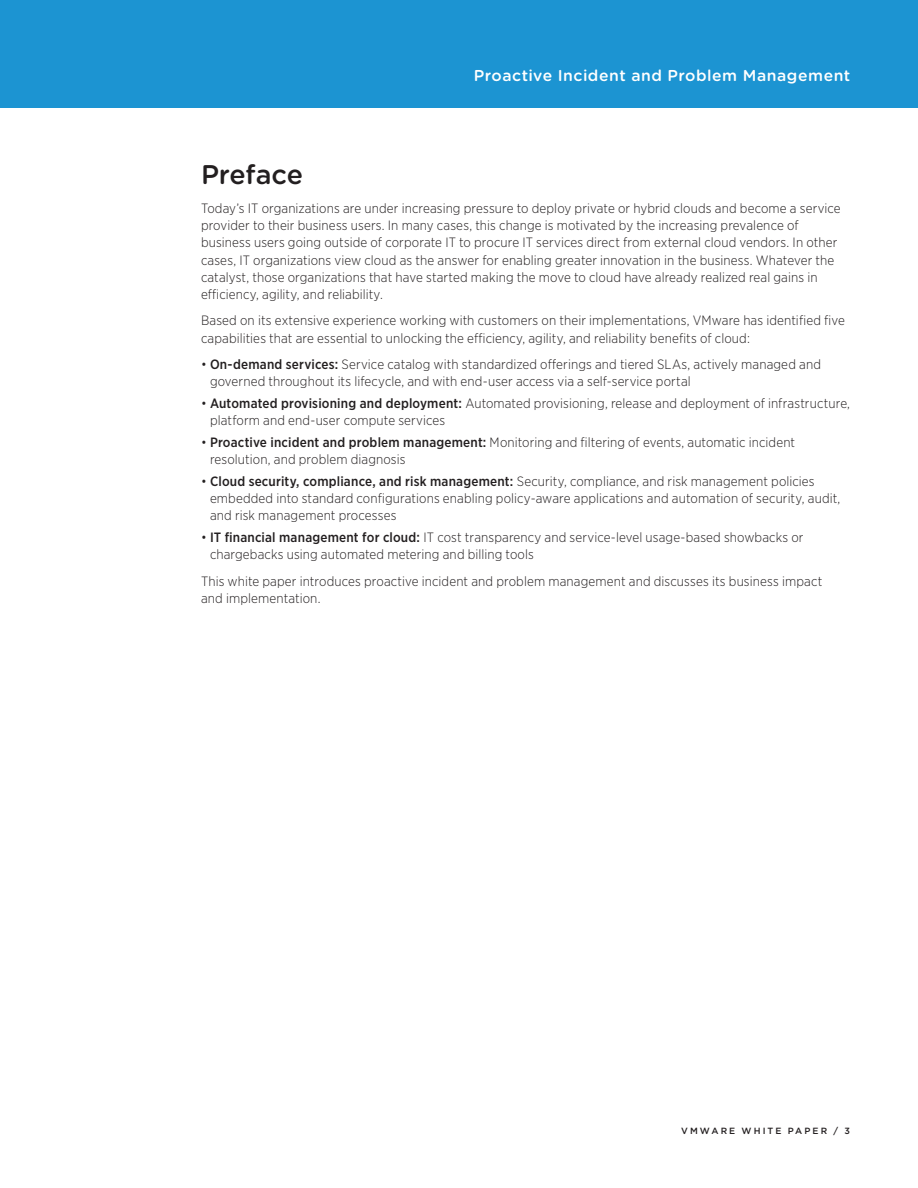
<style>
.page{position:relative;width:918px;height:1188px;background:#fff}
.page>*{position:absolute;margin:0;border:0;box-sizing:border-box;transform-origin:0 0}
._3_Main_Body_Head{font:500 27px "Gotham Rounded";letter-spacing:-.005em;color:#231f20}
.t1{font:500 15.75px "Gotham Rounded";letter-spacing:.035em;color:#fff}
._5a_Body{font:300 13.5px/17.2px "Gotham Narrow";letter-spacing:.01em;color:#231f20}
.Folio{font:500 9px "Gotham";letter-spacing:.23em;color:#231f20}
.s1{font-weight:500}
</style>
<div class="page">
<div style="left:0;top:0;width:918px;height:108px;background:#1c94d2"></div>
<p class="t1" style="left:474px;top:64px;width:378px">Proactive Incident and Problem Management</p>
<p class="_3_Main_Body_Head" style="left:201px;top:155px;width:104px">Preface</p>
<p class="_5a_Body" style="left:201px;top:199px;width:641px">Today’s IT organizations are under increasing pressure to deploy private or hybrid clouds and become a service provider to their business users. In many cases, this change is motivated by the increasing prevalence of business users going outside of corporate IT to procure IT services direct from external cloud vendors. In other cases, IT organizations view cloud as the answer for enabling greater innovation in the business. Whatever the catalyst, those organizations that have started making the move to cloud have already realized real gains in efficiency, agility, and reliability.</p>
<p class="_5a_Body" style="left:201px;top:312px;width:646px">Based on its extensive experience working with customers on their implementations, VMware has identified five capabilities that are essential to unlocking the efficiency, agility, and reliability benefits of cloud:</p>
<p class="_5a_Body" style="left:210px;top:355px;width:613px;text-indent:-9px">• <span class="s1">On-demand services:</span> Service catalog with standardized offerings and tiered SLAs, actively managed and governed throughout its lifecycle, and with end-user access via a self-service portal</p>
<p class="_5a_Body" style="left:210px;top:394px;width:642px;text-indent:-9px">• <span class="s1">Automated provisioning and deployment:</span> Automated provisioning, release and deployment of infrastructure, platform and end-user compute services</p>
<p class="_5a_Body" style="left:210px;top:433px;width:587px;text-indent:-9px">• <span class="s1">Proactive incident and problem management:</span> Monitoring and filtering of events, automatic incident resolution, and problem diagnosis</p>
<p class="_5a_Body" style="left:210px;top:472px;width:632px;text-indent:-9px">• <span class="s1">Cloud security, compliance, and risk management:</span> Security, compliance, and risk management policies embedded into standard configurations enabling policy-aware applications and automation of security, audit, and risk management processes</p>
<p class="_5a_Body" style="left:210px;top:528px;width:595px;text-indent:-9px">• <span class="s1">IT financial management for cloud:</span> IT cost transparency and service-level usage-based showbacks or chargebacks using automated metering and billing tools</p>
<p class="_5a_Body" style="left:201px;top:572px;width:623px">This white paper introduces proactive incident and problem management and discusses its business impact and implementation.</p>
<p class="Folio" style="left:681px;top:1125px;width:170px">VMWARE WHITE PAPER / 3</p>
</div>
